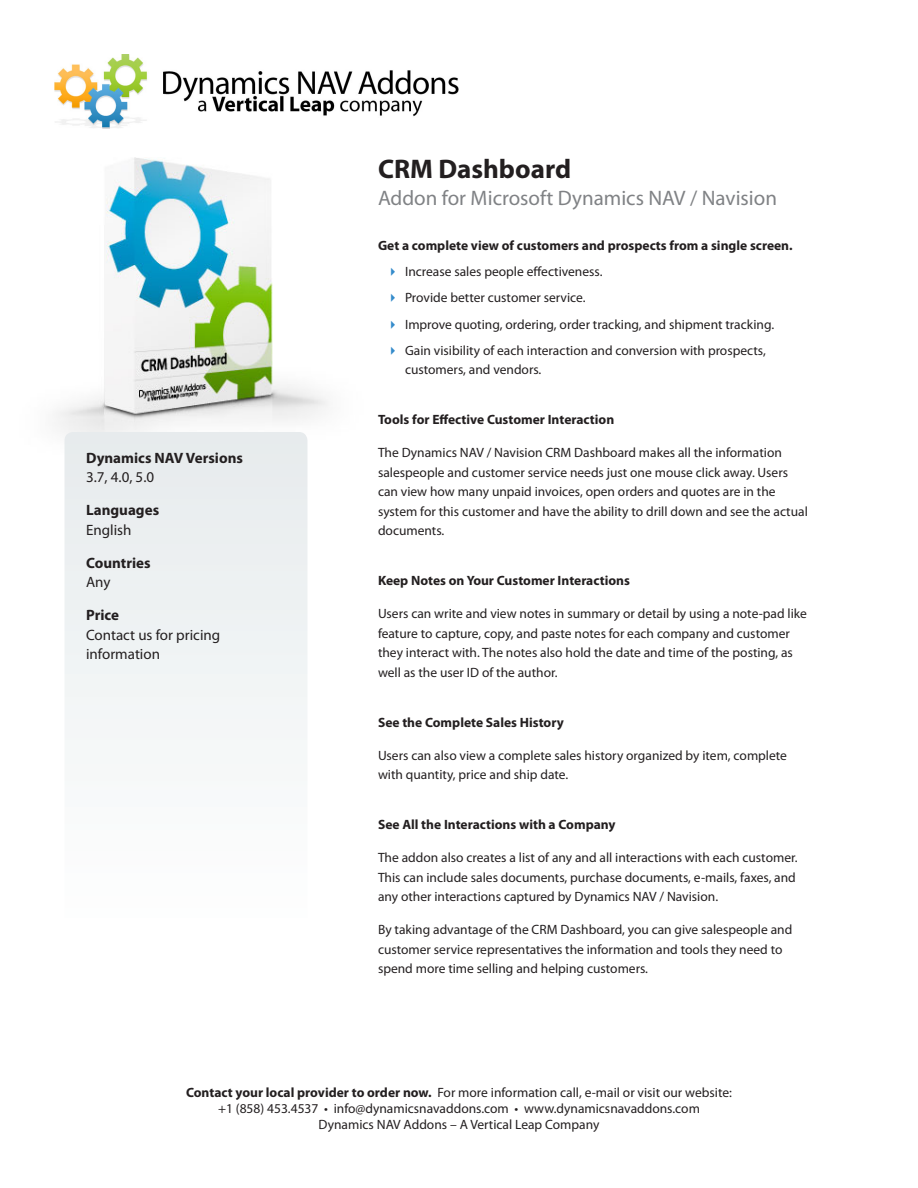
<style>
.page{position:relative;width:918px;height:1188px;background:#fff}
.page>*{position:absolute;margin:0;border:0;box-sizing:border-box;transform-origin:0 0}
.t1{font:700 27px "Myriad Pro";color:#231f20}
.t2{font:21px "Myriad Pro";color:#808285}
.t3{font:700 15px/19.5px "Myriad Pro";color:#231f20}
.t4{font:15px/19.5px "Myriad Pro";color:#231f20}
.List{font:13.5px/19.5px "Myriad Pro";color:#231f20}
.Header___Blurb{font:700 13.5px "Myriad Pro";color:#231f20}
.s1{font-weight:400}
.s2{font-weight:700}
.s3{font-family:"Lucida Grande";color:#348bcb}
</style>
<div class="page">
<img style="left:56px;top:158px;width:272px;height:274px">
<img style="left:54px;top:54px;width:405px;height:74px">
<div style="left:64px;top:432px;width:244px;height:308px;background:#edf1f2"></div>
<p class="t1" style="left:378px;top:151px;width:195px">CRM Dashboard</p>
<p class="t3" style="left:86px;top:447px;width:158px">Dynamics NAV Versions<br><span class="s1">3.7, 4.0, 5.0</span></p>
<p class="t3" style="left:86px;top:500px;width:75px">Languages<br><span class="s1">English</span></p>
<p class="t3" style="left:86px;top:552px;width:66px">Countries<br><span class="s1">Any</span></p>
<p class="t4" style="left:86px;top:605px;width:136px"><span class="s2">Price<br></span>Contact us for pricing information</p>
<p class="t2" style="left:378px;top:185px;width:401px">Addon for Microsoft Dynamics NAV / Navision</p>
<p class="Header___Blurb" style="left:378px;top:237px;width:416px">Get a complete view of customers and prospects from a single screen.</p>
<p class="List" style="left:389px;top:262px;width:215px"><span class="s3">▸</span> Increase sales people effectiveness.</p>
<p class="List" style="left:389px;top:288px;width:198px"><span class="s3">▸</span> Provide better customer service.</p>
<p class="List" style="left:389px;top:314px;width:387px"><span class="s3">▸</span> Improve quoting, ordering, order tracking, and shipment tracking.</p>
<p class="List" style="left:405px;top:340px;width:362px;text-indent:-16px"><span class="s3">▸</span> Gain visibility of each interaction and conversion with prospects, customers, and vendors.</p>
<p class="Header___Blurb" style="left:378px;top:411px;width:238px">Tools for Effective Customer Interaction</p>
<p class="List" style="left:378px;top:443px;width:431px">The Dynamics NAV / Navision CRM Dashboard makes all the information salespeople and customer service needs just one mouse click away. Users can view how many unpaid invoices, open orders and quotes are in the system for this customer and have the ability to drill down and see the actual documents.</p>
<p class="Header___Blurb" style="left:378px;top:572px;width:253px">Keep Notes on Your Customer Interactions</p>
<p class="List" style="left:378px;top:604px;width:431px">Users can write and view notes in summary or detail by using a note-pad like feature to capture, copy, and paste notes for each company and customer they interact with. The notes also hold the date and time of the posting, as well as the user ID of the author.</p>
<p class="Header___Blurb" style="left:378px;top:713px;width:187px">See the Complete Sales History</p>
<p class="List" style="left:378px;top:745px;width:411px">Users can also view a complete sales history organized by item, complete with quantity, price and ship date.</p>
<p class="Header___Blurb" style="left:378px;top:816px;width:239px">See All the Interactions with a Company</p>
<p class="List" style="left:378px;top:848px;width:421px">The addon also creates a list of any and all interactions with each customer.<br>This can include sales documents, purchase documents, e-mails, faxes, and any other interactions captured by Dynamics NAV / Navision.</p>
<p class="List" style="left:378px;top:920px;width:416px">By taking advantage of the CRM Dashboard, you can give salespeople and customer service representatives the information and tools they need to spend more time selling and helping customers.</p>
<p class="List" style="left:186px;top:1082px;width:547px"><span class="s2">Contact your local provider to order now.</span> For more information call, e-mail or visit our website:</p>
<p class="List" style="left:218px;top:1098px;width:483px">+1 (858) 453.4537 • info@dynamicsnavaddons.com • www.dynamicsnavaddons.com</p>
<p class="List" style="left:319px;top:1115px;width:282px">Dynamics NAV Addons – A Vertical Leap Company</p>
</div>
